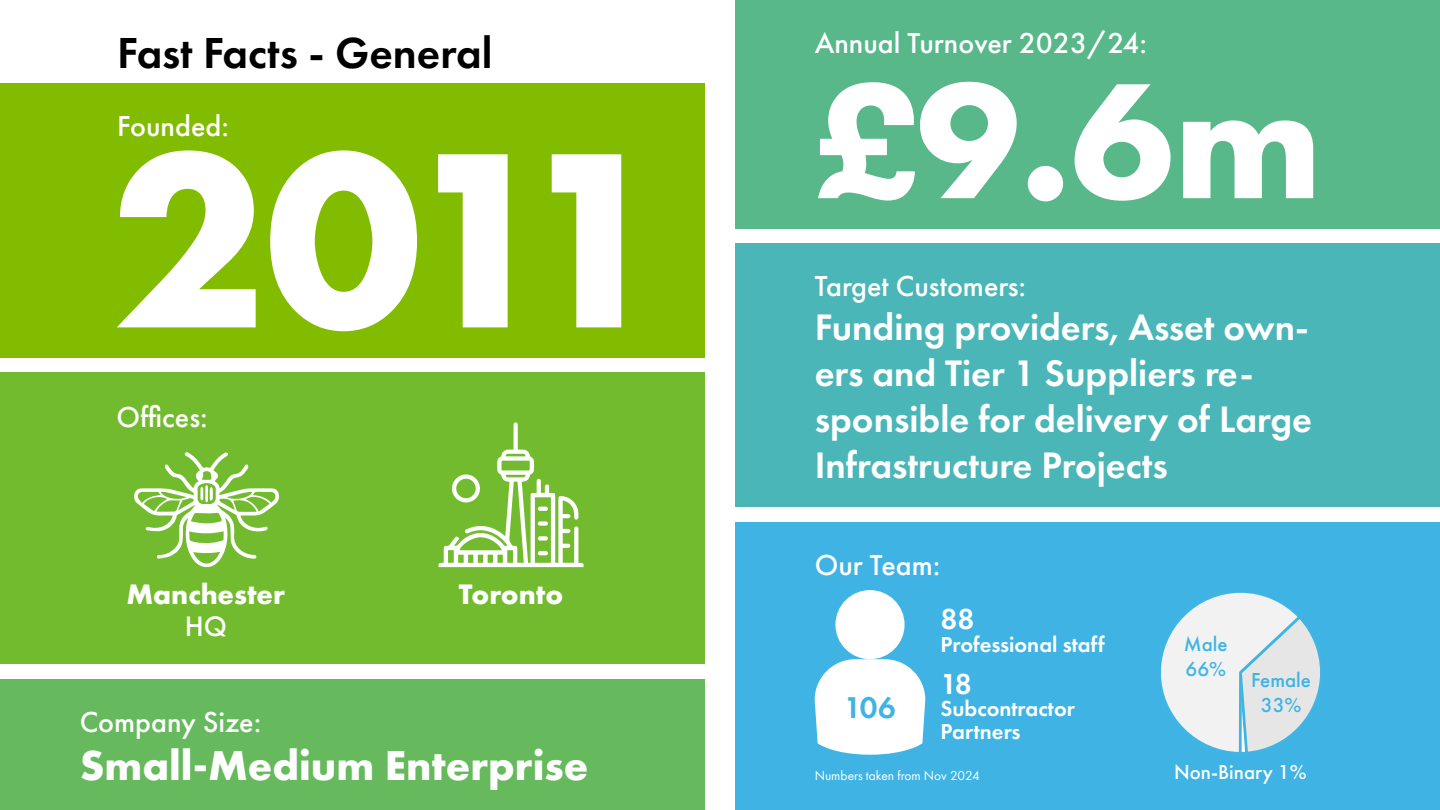
<style>
.page{position:relative;width:1440px;height:810px;background:#fff}
.page>*{position:absolute;margin:0;border:0;box-sizing:border-box;transform-origin:0 0}
.t1{font:700 259.5px "Futura PT";color:#fff}
.t2{font:700 170.77px "Futura PT";color:#fff}
.t3{font:600 45px "Futura PT";color:#000}
.t4{font:700 43.5px "Futura PT";color:#fff}
.t5{font:600 38.25px/45.9px "Futura PT";color:#fff}
.t6{font:600 31.2px "Futura PT";color:#3fb4e4}
.t7{font:500 30px "Futura PT";color:#fff}
.t8{font:600 30px "Futura PT";color:#fff}
.t9{font:700 29.25px "Futura PT";color:#fff}
.t10{font:500 29.25px "Futura PT";color:#fff}
.t11{font:600 22.5px/22.5px "Futura PT";color:#fff}
.t12{font:500 21px/25.2px "Futura PT";color:#3fb4e4;text-align:center}
.t13{font:500 21px "Futura PT";color:#fff}
.t14{font:13.5px "Futura PT";color:#fff}
</style>
<div class="page">
<div style="left:0;top:83px;width:705px;height:274px;background:#81bc00"></div>
<div style="left:0;top:372px;width:705px;height:292px;background:#73bb2e"></div>
<svg style="left:439px;top:422px;width:145px;height:145px"></svg>
<svg style="left:134px;top:452px;width:145px;height:115px"></svg>
<div style="left:0;top:679px;width:705px;height:131px;background:#66b95c"></div>
<div style="left:735px;top:0;width:705px;height:228px;background:#58b88a"></div>
<div style="left:735px;top:243px;width:705px;height:264px;background:#4bb6b8"></div>
<div style="left:735px;top:522px;width:705px;height:288px;background:#3fb4e4"></div>
<svg style="left:815px;top:659px;width:110px;height:96px"></svg>
<div style="left:835px;top:590px;width:70px;height:69px;background:#fff;border-radius:50%"></div>
<svg style="left:1161px;top:592px;width:159px;height:160px"></svg>
<p class="t3" style="left:117px;top:25px;width:377px">Fast Facts - General</p>
<p class="t7" style="left:117px;top:108px;width:113px">Founded:</p>
<p class="t1" style="left:110px;top:73px;width:563px">2011</p>
<p class="t7" style="left:116px;top:399px;width:93px">Offices:</p>
<p class="t9" style="left:127px;top:576px;width:160px">Manchester</p>
<p class="t9" style="left:459px;top:576px;width:106px">Toronto</p>
<p class="t10" style="left:185px;top:609px;width:44px">HQ</p>
<p class="t7" style="left:80px;top:704px;width:183px">Company Size:</p>
<p class="t4" style="left:80px;top:737px;width:510px">Small-Medium Enterprise</p>
<p class="t7" style="left:815px;top:25px;width:334px">Annual Turnover 2023/24:</p>
<p class="t2" style="left:815px;top:31px;width:510px">£9.6m</p>
<p class="t7" style="left:815px;top:268px;width:213px">Target Customers:</p>
<p class="t5" style="left:815px;top:304px;width:499px">Funding providers, Asset own&shy;ers and Tier 1 Suppliers re&shy;sponsible for delivery of Large<br>Infrastructure Projects</p>
<p class="t7" style="left:815px;top:547px;width:127px">Our Team:</p>
<p class="t8" style="left:940px;top:600px;width:36px">88</p>
<p class="t11" style="left:940px;top:633px;width:166px">Professional staff</p>
<p class="t8" style="left:940px;top:665px;width:33px">18</p>
<p class="t11" style="left:940px;top:697px;width:136px">Subcontractor<br>Partners</p>
<p class="t14" style="left:815px;top:767px;width:167px">Numbers taken from Nov 2024</p>
<p class="t13" style="left:1174px;top:760px;width:134px">Non-Binary 1%</p>
<p class="t12" style="left:1184px;top:631px;width:45px;text-align:left">Male<br>66%</p>
<p class="t12" style="left:1251px;top:668px;width:61px">Female<br>33%</p>
<p class="t6" style="left:844px;top:688px;width:53px">106</p>
</div>
